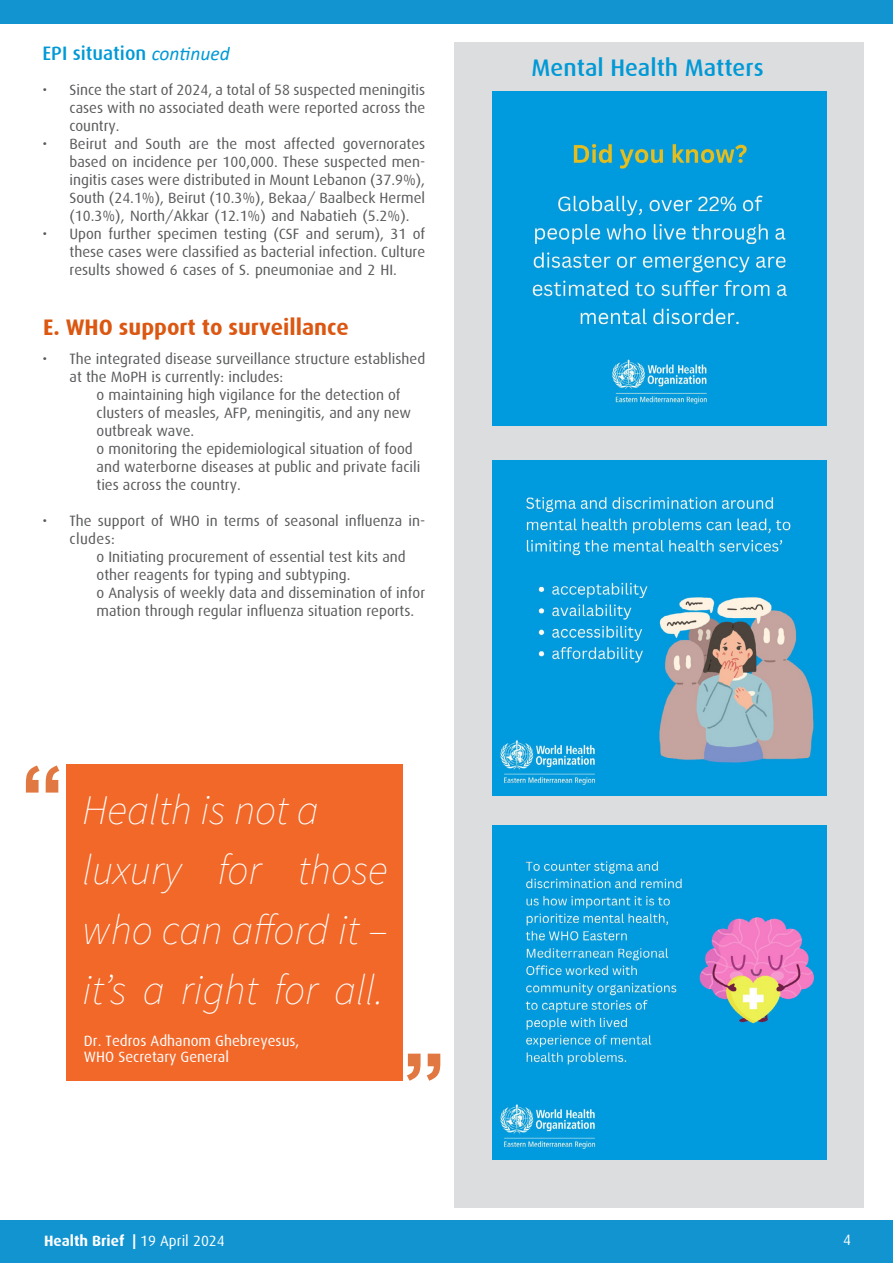
<style>
.page{position:relative;width:893px;height:1263px;background:#fff}
.page>*{position:absolute;margin:0;border:0;box-sizing:border-box;transform-origin:0 0}
.t1{font:700 90px "Arial Nova";color:#e27841}
.t2{font:italic 200 42px/60px "Source Sans Pro";color:#fff}
.t3{font:500 24px "Dax";color:#0099d6}
.t4{font:700 22.5px "Dax";color:#db5712}
.t5{font:500 19.5px "Dax";color:#0099d6}
.t6{font:15px/18px "Dax";color:#58595b;text-align:justify}
.t7{font:15px/16.5px "Dax";color:#fff}
.t8{font:700 15px "Dax";color:#fff}
.s1{font-family:"Calibri";font-weight:400;font-style:italic}
.s2{font-weight:400}
</style>
<div class="page">
<div style="left:0;top:1220px;width:893px;height:43px;background:#1294d1"></div>
<div style="left:0;top:0;width:893px;height:23px;background:#1294d1"></div>
<div style="left:454px;top:43px;width:410px;height:1165px;background:#dcddde"></div>
<div style="left:66px;top:765px;width:336px;height:316px;background:#f26829"></div>
<img style="left:492px;top:92px;width:334px;height:334px">
<img style="left:492px;top:461px;width:334px;height:334px">
<img style="left:492px;top:825px;width:334px;height:335px">
<h3 class="t5" style="left:43px;top:43px;width:189px">EPI situation <span class="s1">continued</span></h3>
<p class="t6" style="left:70px;top:81px;width:357px;text-indent:-27px">• Since the start of 2024, a total of 58 suspected meningitis cases with no associated death were reported across the country.</p>
<p class="t6" style="left:70px;top:135px;width:357px;text-indent:-27px">• Beirut and South are the most affected governorates based on incidence per 100,000. These suspected men&shy;ingitis cases were distributed in Mount Lebanon (37.9%), South (24.1%), Beirut (10.3%), Bekaa/ Baalbeck Hermel (10.3%), North/Akkar (12.1%) and Nabatieh (5.2%).</p>
<p class="t6" style="left:70px;top:225px;width:357px;text-indent:-27px">• Upon further specimen testing (CSF and serum), 31 of these cases were classified as bacterial infection. Culture results showed 6 cases of S. pneumoniae and 2 HI.</p>
<h3 class="t4" style="left:43px;top:314px;width:307px">E. WHO support to surveillance</h3>
<p class="t6" style="left:43px;top:350px;width:384px">• The integrated disease surveillance structure established</p>
<p class="t6" style="left:70px;top:368px;width:215px">at the MoPH is currently: includes:</p>
<p class="t6" style="left:97px;top:386px;width:306px">o maintaining high vigilance for the detection of</p>
<p class="t6" style="left:97px;top:404px;width:316px">clusters of measles, AFP, meningitis, and any new</p>
<p class="t6" style="left:97px;top:422px;width:99px">outbreak wave.</p>
<p class="t6" style="left:97px;top:440px;width:318px">o monitoring the epidemiological situation of food</p>
<p class="t6" style="left:97px;top:458px;width:325px">and waterborne diseases at public and private facili</p>
<p class="t6" style="left:97px;top:476px;width:146px">ties across the country.</p>
<p class="t6" style="left:70px;top:512px;width:357px;text-indent:-27px">• The support of WHO in terms of seasonal influenza in&shy;cludes:</p>
<p class="t6" style="left:97px;top:548px;width:330px;text-align:left">o Initiating procurement of essential test kits and other reagents for typing and subtyping.<br>o Analysis of weekly data and dissemination of infor mation through regular influenza situation reports.</p>
<h1 class="t1" style="left:20px;top:746px;width:46px">“</h1>
<h2 class="t2" style="left:82px;top:780px;width:307px">Health is not a luxury for those who can afford it – it’s a right for all.</h2>
<p class="t7" style="left:84px;top:1032px;width:217px">Dr. Tedros Adhanom Ghebreyesus,<br>WHO Secretary General</p>
<h1 class="t1" style="left:446px;top:1100px;width:46px;rotate:-180deg">“</h1>
<h3 class="t3" style="left:532px;top:54px;width:233px">Mental Health Matters</h3>
<p class="t8" style="left:44px;top:1233px;width:182px">Health Brief | <span class="s2">19 April 2024</span></p>
<p class="t7" style="left:843px;top:1232px;width:9px">4</p>
</div>
